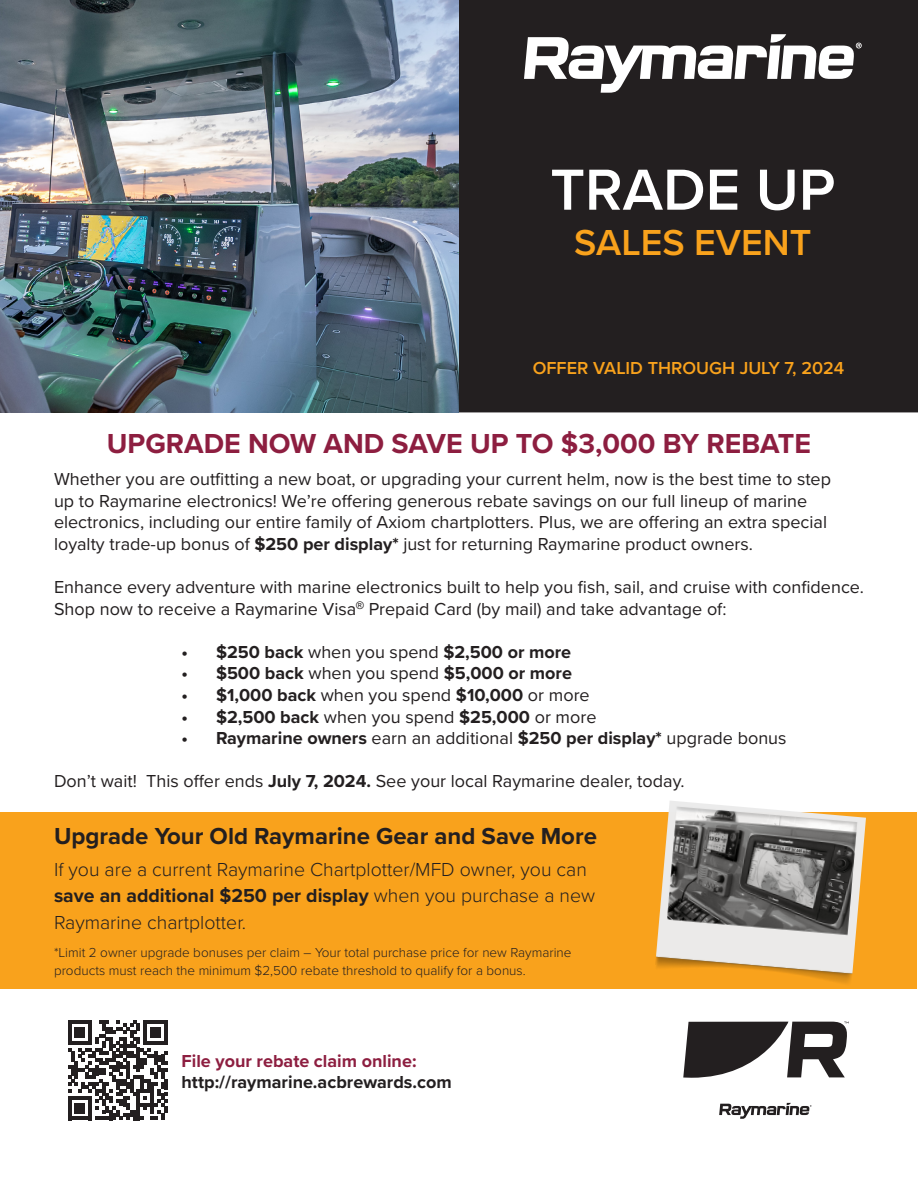
<style>
.page{position:relative;width:918px;height:1188px;background:#fff}
.page>*{position:absolute;margin:0;border:0;box-sizing:border-box;transform-origin:0 0}
.t1{font:600 60px "Proxima Nova";color:#fff}
.t2{font:600 37.5px "Proxima Nova";color:#f9a21c}
.t3{font:700 28.5px "Proxima Nova";color:#8d1e40}
._9_12pt_Body_Text{font:700 24px "Proxima Nova";color:#231f20}
._9_12pt_Body_Text-2{font:300 19.5px/26.4px "Proxima Nova";color:#231f20}
.t4{font:18px/21.6px "Proxima Nova";color:#231f20}
.t5{font:700 18px/21.6px "Proxima Nova";color:#231f20}
.t6{font:600 18px "Proxima Nova";color:#f9a21c}
._9_12pt_Body_Text-3{font:300 13.5px/18px "Proxima Nova";color:#231f20}
.s1{font-weight:700}
.s2{font-weight:400}
.s3{color:#8d1e40}
</style>
<div class="page">
<div style="left:1px;top:812px;width:916px;height:177px;background:#f9a21c"></div>
<img style="left:0;top:0;width:459px;height:412px">
<div style="left:460px;top:1px;width:457px;height:411px;background:#231f20"></div>
<div style="left:459px;top:0;width:459px;height:412px;border:2px solid #231f20"></div>
<svg style="left:683px;top:1022px;width:166px;height:56px"></svg>
<svg style="left:719px;top:1103px;width:93px;height:16px"></svg>
<svg style="left:68px;top:1020px;width:100px;height:100px"></svg>
<svg style="left:524px;top:34px;width:338px;height:59px"></svg>
<img style="left:655px;top:801px;width:211px;height:182px">
<p class="t1" style="left:550px;top:145px;width:286px">TRADE UP</p>
<p class="t2" style="left:574px;top:214px;width:239px">SALES EVENT</p>
<p class="t6" style="left:533px;top:355px;width:313px">OFFER VALID THROUGH JULY 7, 2024</p>
<p class="t3" style="left:107px;top:422px;width:706px">UPGRADE NOW AND SAVE UP TO $3,000 BY REBATE</p>
<p class="t4" style="left:54px;top:467px;width:779px">Whether you are outfitting a new boat, or upgrading your current helm, now is the best time to step up to Raymarine electronics! We’re offering generous rebate savings on our full lineup of marine electronics, including our entire family of Axiom chartplotters. Plus, we are offering an extra special loyalty trade-up bonus of <span class="s1">$250 per display*</span> just for returning Raymarine product owners.</p>
<p class="t4" style="left:54px;top:575px;width:812px">Enhance every adventure with marine electronics built to help you fish, sail, and cruise with confidence.</p>
<p class="t4" style="left:54px;top:597px;width:674px">Shop now to receive a Raymarine Visa<sup>®</sup> Prepaid Card (by mail) and take advantage of:</p>
<p class="t5" style="left:182px;top:641px;width:391px">• $250 back <span class="s2">when you spend</span> $2,500 or more</p>
<p class="t5" style="left:182px;top:662px;width:392px">• $500 back <span class="s2">when you spend</span> $5,000 or more</p>
<p class="t5" style="left:182px;top:684px;width:410px">• $1,000 back <span class="s2">when you spend</span> $10,000 <span class="s2">or more</span></p>
<p class="t5" style="left:182px;top:705px;width:416px">• $2,500 back <span class="s2">when you spend</span> $25,000 <span class="s2">or more</span></p>
<p class="t5" style="left:182px;top:727px;width:607px">• Raymarine owners <span class="s2">earn an additional</span> $250 per display* <span class="s2">upgrade bonus</span></p>
<p class="t4" style="left:54px;top:770px;width:632px">Don’t wait! This offer ends <span class="s1">July 7, 2024.</span> See your local Raymarine dealer, today.</p>
<p class="_9_12pt_Body_Text" style="left:54px;top:818px;width:544px">Upgrade Your Old Raymarine Gear and Save More</p>
<p class="_9_12pt_Body_Text-2" style="left:54px;top:855px;width:543px">If you are a current Raymarine Chartplotter/MFD owner, you can <span class="s1">save an additional $250 per display</span> when you purchase a new<br>Raymarine chartplotter.</p>
<p class="_9_12pt_Body_Text-3" style="left:54px;top:943px;width:519px">*Limit 2 owner upgrade bonuses per claim – Your total purchase price for new Raymarine products must reach the minimum $2,500 rebate threshold to qualify for a bonus.</p>
<p class="t5" style="left:182px;top:1049px;width:272px"><span class="s3">File your rebate claim online: </span>http://raymarine.acbrewards.com</p>
</div>
